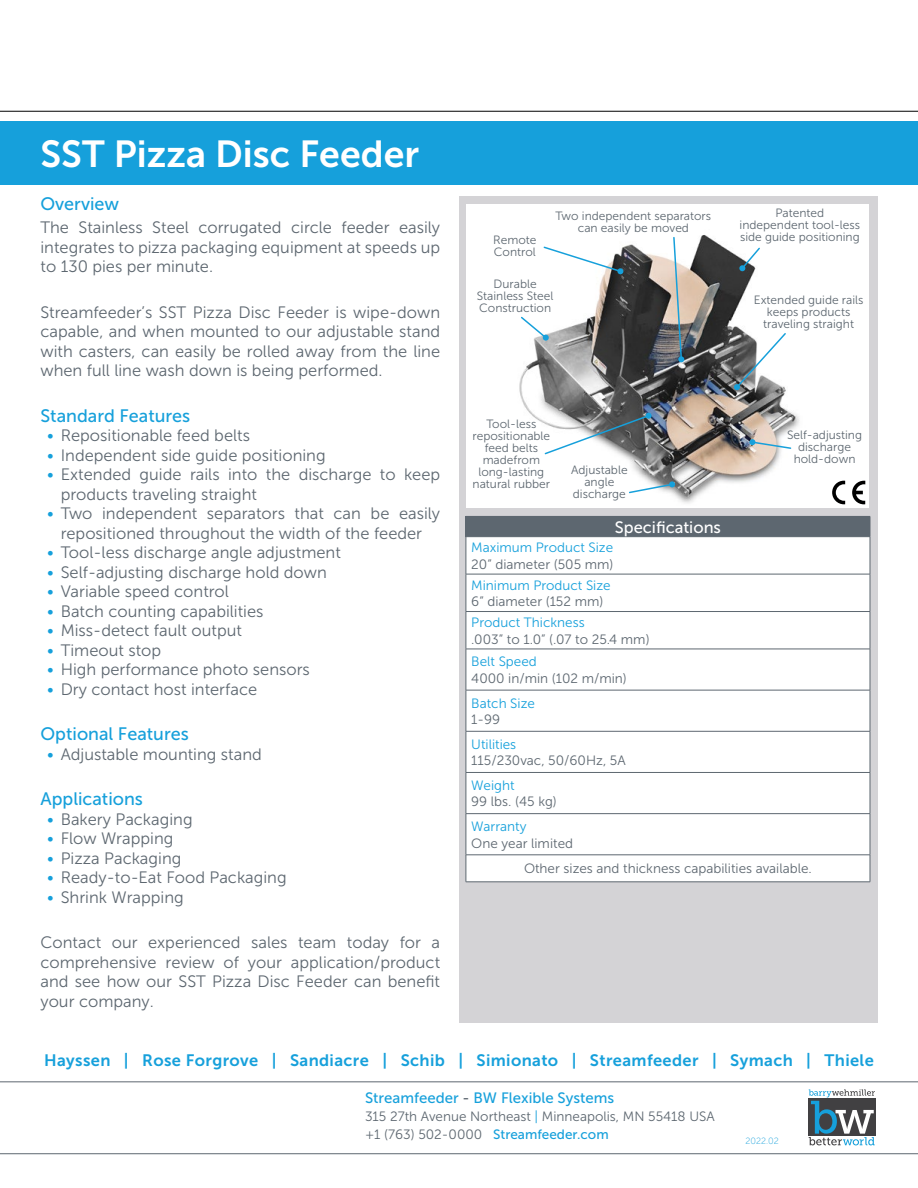
<style>
.page{position:relative;width:918px;height:1188px;background:#fff}
.page>*{position:absolute;margin:0;border:0;box-sizing:border-box;transform-origin:0 0}
.t1{font:37.5px "Museo Sans 700";color:#fff}
.t2{font:18px "Museo Sans 500";color:#16a0db}
.t3{font:16.5px/19.5px "Museo Sans 300";color:#5d6770;text-align:justify}
.t4{font:16.5px "Museo Sans 700";letter-spacing:.02em;color:#16a0db}
.t5{font:16.5px "Museo Sans 500";color:#fff}
.t6{font:15px "Museo Sans 500";color:#16a0db}
.t7{font:13.5px/25.8px "Museo Sans 300";color:#5d6770}
.t8{font:13.5px "Museo Sans 300";color:#16a0db}
.t9{font:13.5px "Museo Sans 500";color:#16a0db}
.t10{font:12px/12px "Museo Sans 300";color:#5d6770;text-align:center}
.t11{font:9px "Museo Sans 100";color:#16a0db}
.s1{color:#16a0db}
.s2{color:#5d6770}
.s3{font-family:"Museo Sans 300";color:#5d6770}
.s4{font-family:"Museo Sans 300";color:#fff}
</style>
<div class="page">
<div style="left:0;top:122px;width:918px;height:63px;background:#16a0db"></div>
<hr style="left:0;top:111px;width:918px;height:1px;background:#000">
<hr style="left:0;top:1153px;width:918px;height:1px;background:#5d6770">
<div style="left:459px;top:197px;width:419px;height:826px;background:#d4d3d6"></div>
<hr style="left:0;top:1082px;width:918px;height:1px;background:#5d6770">
<svg style="left:809px;top:1089px;width:66px;height:56px"></svg>
<div style="left:467px;top:204px;width:402px;height:304px;background:#fff"></div>
<img style="left:519px;top:235px;width:281px;height:268px">
<svg style="left:852px;top:481px;width:13px;height:23px"></svg>
<svg style="left:832px;top:481px;width:13px;height:23px"></svg>
<svg style="left:739px;top:246px;width:22px;height:25px"></svg>
<svg style="left:520px;top:315px;width:29px;height:26px"></svg>
<svg style="left:542px;top:245px;width:81px;height:29px"></svg>
<svg style="left:734px;top:332px;width:53px;height:58px"></svg>
<svg style="left:672px;top:236px;width:12px;height:126px"></svg>
<svg style="left:543px;top:413px;width:109px;height:43px"></svg>
<svg style="left:628px;top:481px;width:47px;height:13px"></svg>
<svg style="left:749px;top:439px;width:43px;height:11px"></svg>
<div style="left:466px;top:516px;width:404px;height:21px;background:#5d6770"></div>
<div style="left:467px;top:537px;width:403px;height:345px;background:#fff"></div>
<svg style="left:870px;top:517px;width:1px;height:19px"></svg>
<hr style="left:466px;top:537px;width:1px;height:37px;background:#5d6770">
<hr style="left:870px;top:537px;width:1px;height:37px;background:#5d6770">
<hr style="left:466px;top:574px;width:404px;height:1px;background:#5d6770">
<hr style="left:466px;top:574px;width:1px;height:37px;background:#5d6770">
<hr style="left:870px;top:574px;width:1px;height:37px;background:#5d6770">
<hr style="left:466px;top:611px;width:404px;height:1px;background:#5d6770">
<hr style="left:466px;top:612px;width:1px;height:37px;background:#5d6770">
<hr style="left:870px;top:612px;width:1px;height:37px;background:#5d6770">
<hr style="left:466px;top:649px;width:404px;height:1px;background:#5d6770">
<hr style="left:466px;top:649px;width:1px;height:41px;background:#5d6770">
<hr style="left:870px;top:649px;width:1px;height:41px;background:#5d6770">
<hr style="left:466px;top:690px;width:404px;height:1px;background:#5d6770">
<hr style="left:466px;top:690px;width:1px;height:41px;background:#5d6770">
<hr style="left:870px;top:690px;width:1px;height:41px;background:#5d6770">
<hr style="left:466px;top:731px;width:404px;height:1px;background:#5d6770">
<hr style="left:466px;top:731px;width:1px;height:41px;background:#5d6770">
<hr style="left:870px;top:731px;width:1px;height:41px;background:#5d6770">
<hr style="left:466px;top:772px;width:404px;height:1px;background:#5d6770">
<hr style="left:466px;top:773px;width:1px;height:40px;background:#5d6770">
<hr style="left:870px;top:773px;width:1px;height:40px;background:#5d6770">
<hr style="left:466px;top:813px;width:404px;height:1px;background:#5d6770">
<hr style="left:466px;top:814px;width:1px;height:41px;background:#5d6770">
<hr style="left:870px;top:814px;width:1px;height:41px;background:#5d6770">
<hr style="left:466px;top:855px;width:404px;height:1px;background:#5d6770">
<svg style="left:466px;top:855px;width:1px;height:27px"></svg>
<svg style="left:870px;top:855px;width:1px;height:27px"></svg>
<hr style="left:466px;top:882px;width:404px;height:1px;background:#5d6770">
<h1 class="t1" style="left:40px;top:133px;width:380px">SST Pizza Disc Feeder</h1>
<p class="t2" style="left:40px;top:194px;width:80px">Overview</p>
<p class="t3" style="left:40px;top:218px;width:401px">The Stainless Steel corrugated circle feeder easily integrates to pizza packaging equipment at speeds up to 130 pies per minute.</p>
<p class="t3" style="left:40px;top:302px;width:401px">Streamfeeder’s SST Pizza Disc Feeder is wipe-down capable, and when mounted to our adjustable stand with casters, can easily be rolled away from the line when full line wash down is being performed.</p>
<p class="t2" style="left:40px;top:406px;width:151px">Standard Features</p>
<p class="t3" style="left:47px;top:426px;width:204px"><span class="s1">•</span> Repositionable feed belts</p>
<p class="t3" style="left:47px;top:445px;width:280px"><span class="s1">•</span> Independent side guide positioning</p>
<p class="t3" style="left:61px;top:465px;width:381px;text-indent:-13px"><span class="s1">•</span> Extended guide rails into the discharge to keep products traveling straight</p>
<p class="t3" style="left:47px;top:504px;width:394px;text-align:center"><span class="s1">•</span> Two independent separators that can be easily repositioned throughout the width of the feeder</p>
<p class="t3" style="left:47px;top:543px;width:295px"><span class="s1">•</span> Tool-less discharge angle adjustment</p>
<p class="t3" style="left:47px;top:562px;width:281px"><span class="s1">•</span> Self-adjusting discharge hold down</p>
<p class="t3" style="left:47px;top:582px;width:183px"><span class="s1">•</span> Variable speed control</p>
<p class="t3" style="left:47px;top:601px;width:218px"><span class="s1">•</span> Batch counting capabilities</p>
<p class="t3" style="left:47px;top:621px;width:196px"><span class="s1">•</span> Miss-detect fault output</p>
<p class="t3" style="left:47px;top:640px;width:116px"><span class="s1">•</span> Timeout stop</p>
<p class="t3" style="left:47px;top:660px;width:264px"><span class="s1">•</span> High performance photo sensors</p>
<p class="t3" style="left:47px;top:679px;width:211px"><span class="s1">•</span> Dry contact host interface</p>
<p class="t2" style="left:40px;top:724px;width:150px">Optional Features</p>
<p class="t3" style="left:47px;top:745px;width:216px"><span class="s1">•</span> Adjustable mounting stand</p>
<p class="t2" style="left:40px;top:789px;width:104px">Applications</p>
<p class="t3" style="left:47px;top:810px;width:147px"><span class="s1">•</span> Bakery Packaging</p>
<p class="t3" style="left:47px;top:829px;width:128px"><span class="s1">•</span> Flow Wrapping</p>
<p class="t3" style="left:47px;top:849px;width:136px"><span class="s1">•</span> Pizza Packaging</p>
<p class="t3" style="left:47px;top:868px;width:241px"><span class="s1">•</span> Ready-to-Eat Food Packaging</p>
<p class="t3" style="left:47px;top:888px;width:138px"><span class="s1">•</span> Shrink Wrapping</p>
<p class="t3" style="left:41px;top:933px;width:401px">Contact our experienced sales team today for a comprehensive review of your application/product and see how our SST Pizza Disc Feeder can benefit your company.</p>
<p class="t10" style="left:493px;top:234px;width:45px;text-align:left">Remote<br>Control</p>
<p class="t10" style="left:556px;top:210px;width:157px">Two independent separators can easily be moved</p>
<p class="t10" style="left:477px;top:278px;width:78px">Durable<br>Stainless Steel<br>Construction</p>
<p class="t10" style="left:740px;top:207px;width:122px">Patented independent tool-less side guide positioning</p>
<p class="t10" style="left:754px;top:294px;width:111px">Extended guide rails keeps products traveling straight</p>
<p class="t10" style="left:473px;top:418px;width:79px">Tool-less repositionable feed belts madefrom long-lasting natural rubber</p>
<p class="t10" style="left:571px;top:464px;width:58px">Adjustable angle discharge</p>
<p class="t5" style="left:615px;top:518px;width:108px">Specifications</p>
<p class="t10" style="left:787px;top:429px;width:77px">Self-adjusting discharge hold-down</p>
<p class="t8" style="left:471px;top:540px;width:143px">Maximum Product Size</p>
<p class="t7" style="left:471px;top:551px;width:144px">20” diameter (505 mm)</p>
<p class="t8" style="left:471px;top:578px;width:141px">Minimum Product Size</p>
<p class="t7" style="left:471px;top:589px;width:134px">6” diameter (152 mm)</p>
<p class="t8" style="left:471px;top:615px;width:115px">Product Thickness</p>
<p class="t7" style="left:471px;top:626px;width:180px">.003” to 1.0” (.07 to 25.4 mm)</p>
<p class="t8" style="left:471px;top:654px;width:67px">Belt Speed</p>
<p class="t7" style="left:471px;top:665px;width:157px">4000 in/min (102 m/min)</p>
<p class="t8" style="left:471px;top:696px;width:65px">Batch Size</p>
<p class="t7" style="left:471px;top:707px;width:30px">1-99</p>
<p class="t8" style="left:471px;top:737px;width:46px">Utilities</p>
<p class="t7" style="left:471px;top:748px;width:156px">115/230vac, 50/60Hz, 5A</p>
<p class="t8" style="left:471px;top:778px;width:45px">Weight</p>
<p class="t7" style="left:471px;top:789px;width:87px">99 lbs. (45 kg)</p>
<p class="t8" style="left:471px;top:819px;width:57px">Warranty</p>
<p class="t7" style="left:524px;top:830px;width:289px;text-indent:-53px">One year limited<br>Other sizes and thickness capabilities available.</p>
<p class="t4" style="left:44px;top:1052px;width:831px">Hayssen | Rose Forgrove | Sandiacre | Schib | Simionato | Streamfeeder | Symach | Thiele</p>
<p class="t6" style="left:365px;top:1090px;width:251px">Streamfeeder <span class="s2">-</span> BW Flexible Systems</p>
<p class="t7" style="left:365px;top:1103px;width:351px">315 27th Avenue Northeast <span class="s1">|</span> Minneapolis, MN 55418 USA</p>
<p class="t9" style="left:365px;top:1127px;width:245px"><span class="s3">+1 (763) 502-0000</span> <span class="s4">|</span> Streamfeeder.com</p>
<p class="t11" style="left:746px;top:1136px;width:35px">2022.02</p>
</div>
